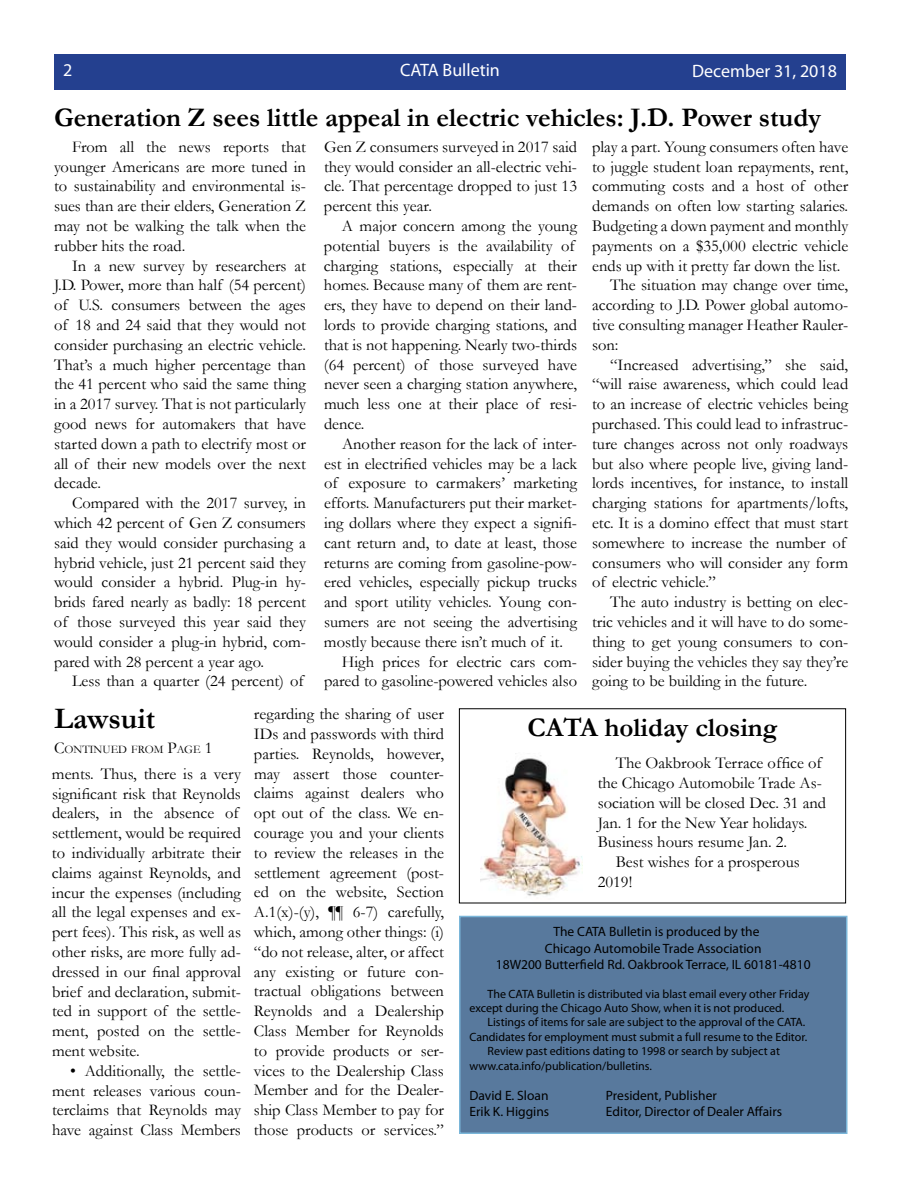
<style>
.page{position:relative;width:918px;height:1188px;background:#fff}
.page>*{position:absolute;margin:0;border:0;box-sizing:border-box;transform-origin:0 0}
.t1{font:700 30px "Garamond";color:#000}
.t2{font:700 27px "Garamond";color:#000}
.t3{font:18px "Myriad Pro";color:#fff}
.t4{font:16.5px/19.8px "Garamond";color:#000;text-align:justify}
.t5{font:13.5px/16.2px "Myriad Pro";color:#000;text-align:center}
.t6{font:12px/14.4px "Myriad Pro";color:#000}
.t7{font:11.55px "Garamond";color:#000}
.s1{font-size:16.5px}
</style>
<div class="page">
<img style="left:481px;top:753px;width:101px;height:151px">
<div style="left:460px;top:916px;width:387px;height:217px;background:#58799d"></div>
<div style="left:459px;top:916px;width:389px;height:218px;border:2px solid #7ab6d9"></div>
<div style="left:54px;top:54px;width:792px;height:36px;background:#24408f"></div>
<div style="left:459px;top:708px;width:387px;height:195px;border:1px solid #000"></div>
<p class="t3" style="left:63px;top:58px;width:11px">2</p>
<p class="t3" style="left:400px;top:58px;width:101px">CATA Bulletin</p>
<p class="t3" style="left:692px;top:59px;width:146px">December 31, 2018</p>
<h2 class="t2" style="left:54px;top:99px;width:769px">Generation Z sees little appeal in electric vehicles: J.D. Power study</h2>
<p class="t4" style="left:54px;top:136px;width:254px;text-indent:18px">From all the news reports that younger Americans are more tuned in to sustainability and environmental is&shy;sues than are their elders, Generation Z may not be walking the talk when the rubber hits the road.</p>
<p class="t4" style="left:54px;top:255px;width:254px;text-indent:18px">In a new survey by researchers at J.D. Power, more than half (54 percent) of U.S. consumers between the ages of 18 and 24 said that they would not consider purchasing an electric vehicle.<br>That’s a much higher percentage than the 41 percent who said the same thing in a 2017 survey. That is not particularly good news for automakers that have started down a path to electrify most or all of their new models over the next decade.</p>
<p class="t4" style="left:54px;top:493px;width:254px;text-indent:18px">Compared with the 2017 survey, in which 42 percent of Gen Z consumers said they would consider purchasing a hybrid vehicle, just 21 percent said they would consider a hybrid. Plug-in hy&shy;brids fared nearly as badly: 18 percent of those surveyed this year said they would consider a plug-in hybrid, com&shy;pared with 28 percent a year ago.</p>
<p class="t4" style="left:72px;top:671px;width:233px">Less than a quarter (24 percent) of</p>
<p class="t4" style="left:324px;top:136px;width:255px">Gen Z consumers surveyed in 2017 said they would consider an all-electric vehi&shy;cle. That percentage dropped to just 13 percent this year.</p>
<p class="t4" style="left:324px;top:215px;width:255px;text-align:left;text-indent:18px">A major concern among the young potential buyers is the availability of charging stations, especially at their homes. Because many of them are rent&shy;ers, they have to depend on their land&shy;lords to provide charging stations, and that is not happening. Nearly two-thirds (64 percent) of those surveyed have never seen a charging station anywhere, much less one at their place of resi&shy;dence.</p>
<p class="t4" style="left:342px;top:433px;width:237px">Another reason for the lack of inter-</p>
<p class="t4" style="left:324px;top:453px;width:255px">est in electrified vehicles may be a lack</p>
<p class="t4" style="left:324px;top:473px;width:255px">of exposure to carmakers’ marketing</p>
<p class="t4" style="left:324px;top:493px;width:255px">efforts. Manufacturers put their market-</p>
<p class="t4" style="left:324px;top:512px;width:255px">ing dollars where they expect a signifi-</p>
<p class="t4" style="left:324px;top:532px;width:255px">cant return and, to date at least, those</p>
<p class="t4" style="left:324px;top:552px;width:255px">returns are coming from gasoline-pow-</p>
<p class="t4" style="left:324px;top:572px;width:255px">ered vehicles, especially pickup trucks</p>
<p class="t4" style="left:324px;top:592px;width:255px">and sport utility vehicles. Young con-</p>
<p class="t4" style="left:324px;top:611px;width:255px">sumers are not seeing the advertising</p>
<p class="t4" style="left:324px;top:631px;width:241px">mostly because there isn’t much of it.</p>
<p class="t4" style="left:342px;top:651px;width:237px">High prices for electric cars com-</p>
<p class="t4" style="left:324px;top:671px;width:255px">pared to gasoline-powered vehicles also</p>
<p class="t4" style="left:592px;top:136px;width:258px">play a part. Young consumers often have</p>
<p class="t4" style="left:592px;top:156px;width:258px">to juggle student loan repayments, rent,</p>
<p class="t4" style="left:592px;top:176px;width:258px">commuting costs and a host of other</p>
<p class="t4" style="left:592px;top:196px;width:258px">demands on often low starting salaries.</p>
<p class="t4" style="left:592px;top:215px;width:258px">Budgeting a down payment and monthly</p>
<p class="t4" style="left:592px;top:235px;width:258px">payments on a $35,000 electric vehicle</p>
<p class="t4" style="left:592px;top:255px;width:250px">ends up with it pretty far down the list.</p>
<p class="t4" style="left:610px;top:275px;width:240px">The situation may change over time,</p>
<p class="t4" style="left:592px;top:295px;width:258px">according to J.D. Power global automo-</p>
<p class="t4" style="left:592px;top:314px;width:258px">tive consulting manager Heather Rauler-</p>
<p class="t4" style="left:592px;top:334px;width:28px">son:</p>
<p class="t4" style="left:610px;top:354px;width:240px">“Increased advertising,” she said,</p>
<p class="t4" style="left:592px;top:374px;width:258px">“will raise awareness, which could lead</p>
<p class="t4" style="left:592px;top:394px;width:258px">to an increase of electric vehicles being</p>
<p class="t4" style="left:592px;top:413px;width:258px">purchased. This could lead to infrastruc-</p>
<p class="t4" style="left:592px;top:433px;width:258px">ture changes across not only roadways</p>
<p class="t4" style="left:592px;top:453px;width:258px">but also where people live, giving land-</p>
<p class="t4" style="left:592px;top:473px;width:258px">lords incentives, for instance, to install</p>
<p class="t4" style="left:592px;top:493px;width:258px">charging stations for apartments/lofts,</p>
<p class="t4" style="left:592px;top:512px;width:258px">etc. It is a domino effect that must start</p>
<p class="t4" style="left:592px;top:532px;width:255px">somewhere to increase the number of</p>
<p class="t4" style="left:592px;top:552px;width:258px">consumers who will consider any form</p>
<p class="t4" style="left:592px;top:572px;width:125px">of electric vehicle.”</p>
<p class="t4" style="left:610px;top:592px;width:240px">The auto industry is betting on elec-</p>
<p class="t4" style="left:592px;top:611px;width:258px">tric vehicles and it will have to do some-</p>
<p class="t4" style="left:592px;top:631px;width:258px">thing to get young consumers to con-</p>
<p class="t4" style="left:592px;top:651px;width:258px">sider buying the vehicles they say they’re</p>
<p class="t4" style="left:592px;top:671px;width:217px">going to be building in the future.</p>
<h1 class="t1" style="left:54px;top:698px;width:103px">Lawsuit</h1>
<p class="t7" style="left:54px;top:742px;width:160px"><span class="s1">C</span>ontinued from <span class="s1">P</span>age <span class="s1">1</span></p>
<p class="t4" style="left:52px;top:763px;width:191px;text-align:left">ments. Thus, there is a very significant risk that Reynolds dealers, in the absence of settlement, would be required to individually arbitrate their claims against Reynolds, and incur the expenses (including all the legal expenses and ex&shy;pert fees). This risk, as well as other risks, are more fully ad&shy;dressed in our final approval brief and declaration, submit&shy;ted in support of the settle&shy;ment, posted on the settle&shy;ment website.</p>
<p class="t4" style="left:52px;top:1060px;width:191px;text-indent:18px">• Additionally, the settle&shy;ment releases various coun&shy;terclaims that Reynolds may have against Class Members</p>
<p class="t4" style="left:254px;top:704px;width:192px">regarding the sharing of user IDs and passwords with third parties. Reynolds, however, may assert those counter&shy;claims against dealers who opt out of the class. We en&shy;courage you and your clients to review the releases in the settlement agreement (post&shy;ed on the website, Section A.1(x)-(y), ¶¶ 6-7) carefully, which, among other things: (i) “do not release, alter, or affect any existing or future con&shy;tractual obligations between Reynolds and a Dealership Class Member for Reynolds to provide products or ser&shy;vices to the Dealership Class Member and for the Dealer&shy;ship Class Member to pay for those products or services.”</p>
<h2 class="t2" style="left:527px;top:709px;width:251px">CATA holiday closing</h2>
<p class="t4" style="left:616px;top:753px;width:208px">The Oakbrook Terrace office of</p>
<p class="t4" style="left:598px;top:773px;width:226px">the Chicago Automobile Trade As-</p>
<p class="t4" style="left:598px;top:792px;width:230px">sociation will be closed Dec. 31 and</p>
<p class="t4" style="left:598px;top:812px;width:211px">Jan. 1 for the New Year holidays.</p>
<p class="t4" style="left:598px;top:832px;width:191px">Business hours resume Jan. 2.</p>
<p class="t4" style="left:616px;top:852px;width:186px">Best wishes for a prosperous</p>
<p class="t4" style="left:598px;top:872px;width:36px">2019!</p>
<p class="t5" style="left:496px;top:924px;width:316px">The CATA Bulletin is produced by the<br>Chicago Automobile Trade Association<br>18W200 Butterfield Rd. Oakbrook Terrace, IL 60181-4810</p>
<p class="t6" style="left:470px;top:986px;width:341px;text-indent:18px">The CATA Bulletin is distributed via blast email every other Friday except during the Chicago Auto Show, when it is not produced.</p>
<p class="t6" style="left:488px;top:1015px;width:319px">Listings of items for sale are subject to the approval of the CATA.</p>
<p class="t6" style="left:470px;top:1029px;width:339px">Candidates for employment must submit a full resume to the Editor.</p>
<p class="t6" style="left:488px;top:1044px;width:294px">Review past editions dating to 1998 or search by subject at</p>
<p class="t6" style="left:470px;top:1058px;width:184px">www.cata.info/publication/bulletins.</p>
<p class="t5" style="left:470px;top:1087px;width:81px">David E. Sloan</p>
<p class="t5" style="left:606px;top:1087px;width:112px">President, Publisher</p>
<p class="t5" style="left:470px;top:1104px;width:81px">Erik K. Higgins</p>
<p class="t5" style="left:606px;top:1104px;width:178px">Editor, Director of Dealer Affairs</p>
</div>
